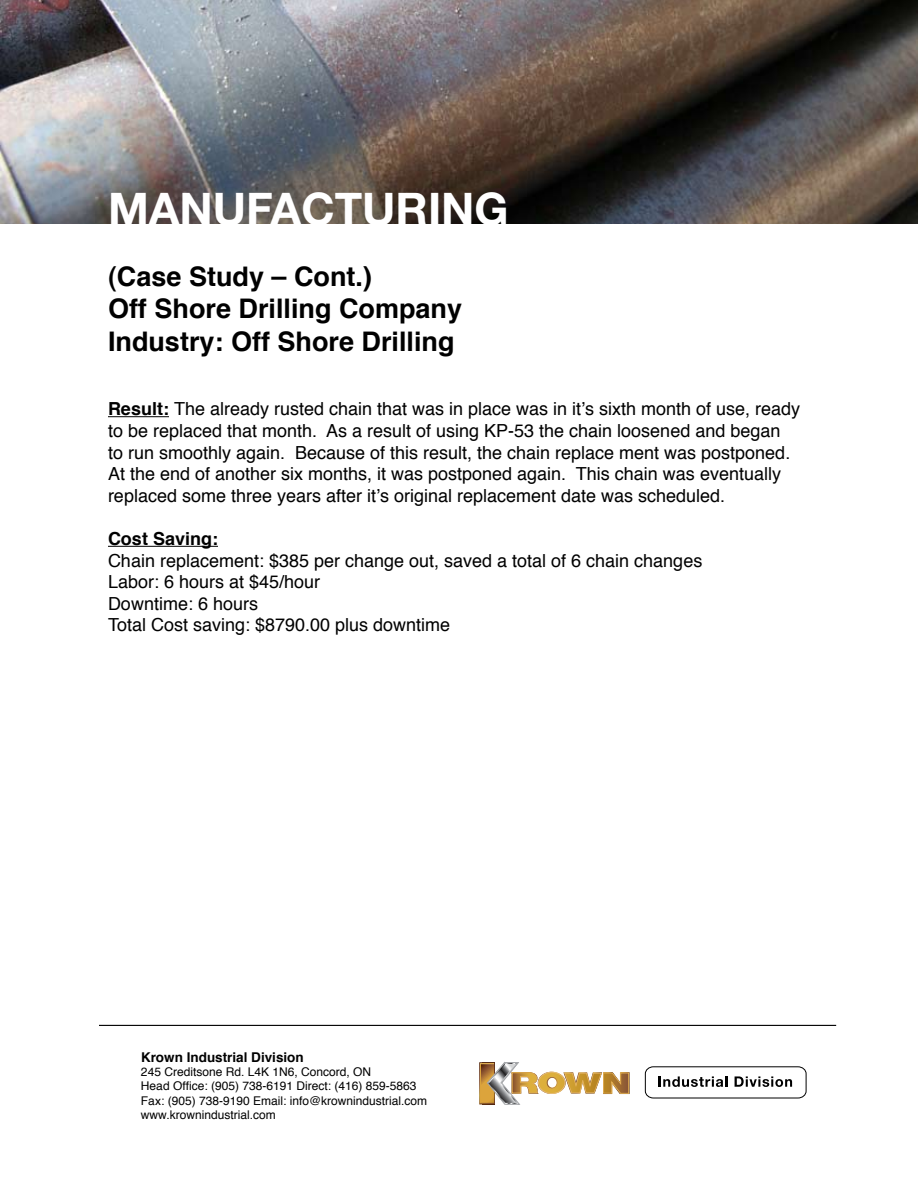
<style>
.page{position:relative;width:918px;height:1188px;background:#fff}
.page>*{position:absolute;margin:0;border:0;box-sizing:border-box;transform-origin:0 0}
.t1{font:700 45px "Helvetica Neue";color:#fff}
.t2{font:700 27px/32.4px "Helvetica";color:#000}
.t3{font:18px/21.6px "Helvetica";color:#000}
.t4{font:700 18px "Helvetica";color:#000}
.t5{font:700 13.5px "Helvetica";color:#000}
.t6{font:12px/14.4px "Helvetica";color:#000}
.s1{font-weight:700}
</style>
<div class="page">
<hr style="left:108px;top:416px;width:61px;height:1px;background:#000">
<hr style="left:108px;top:546px;width:110px;height:1px;background:#000">
<hr style="left:99px;top:1025px;width:737px;height:1px;background:#000">
<img style="left:0;top:0;width:918px;height:223px">
<svg style="left:479px;top:1062px;width:151px;height:42px"></svg>
<svg style="left:645px;top:1066px;width:162px;height:33px"></svg>
<h1 class="t1" style="left:108px;top:181px;width:402px">MANUFACTURING</h1>
<h2 class="t2" style="left:108px;top:260px;width:356px">(Case Study – Cont.)<br>Off Shore Drilling Company<br>Industry: Off Shore Drilling</h2>
<p class="t3" style="left:108px;top:399px;width:694px"><span class="s1">Result:</span> The already rusted chain that was in place was in it’s sixth month of use, ready to be replaced that month. As a result of using KP-53 the chain loosened and began<br>to run smoothly again. Because of this result, the chain replace ment was postponed.<br>At the end of another six months, it was postponed again. This chain was eventually replaced some three years after it’s original replacement date was scheduled.</p>
<p class="t4" style="left:108px;top:524px;width:112px">Cost Saving:</p>
<p class="t3" style="left:108px;top:550px;width:596px">Chain replacement: $385 per change out, saved a total of 6 chain changes Labor: 6 hours at $45/hour<br>Downtime: 6 hours<br>Total Cost saving: $8790.00 plus downtime</p>
<p class="t5" style="left:141px;top:1046px;width:164px">Krown Industrial Division</p>
<p class="t6" style="left:141px;top:1065px;width:288px">245 Creditsone Rd. L4K 1N6, Concord, ON<br>Head Office: (905) 738-6191 Direct: (416) 859-5863<br>Fax: (905) 738-9190 Email: info@krownindustrial.com www.krownindustrial.com</p>
</div>
